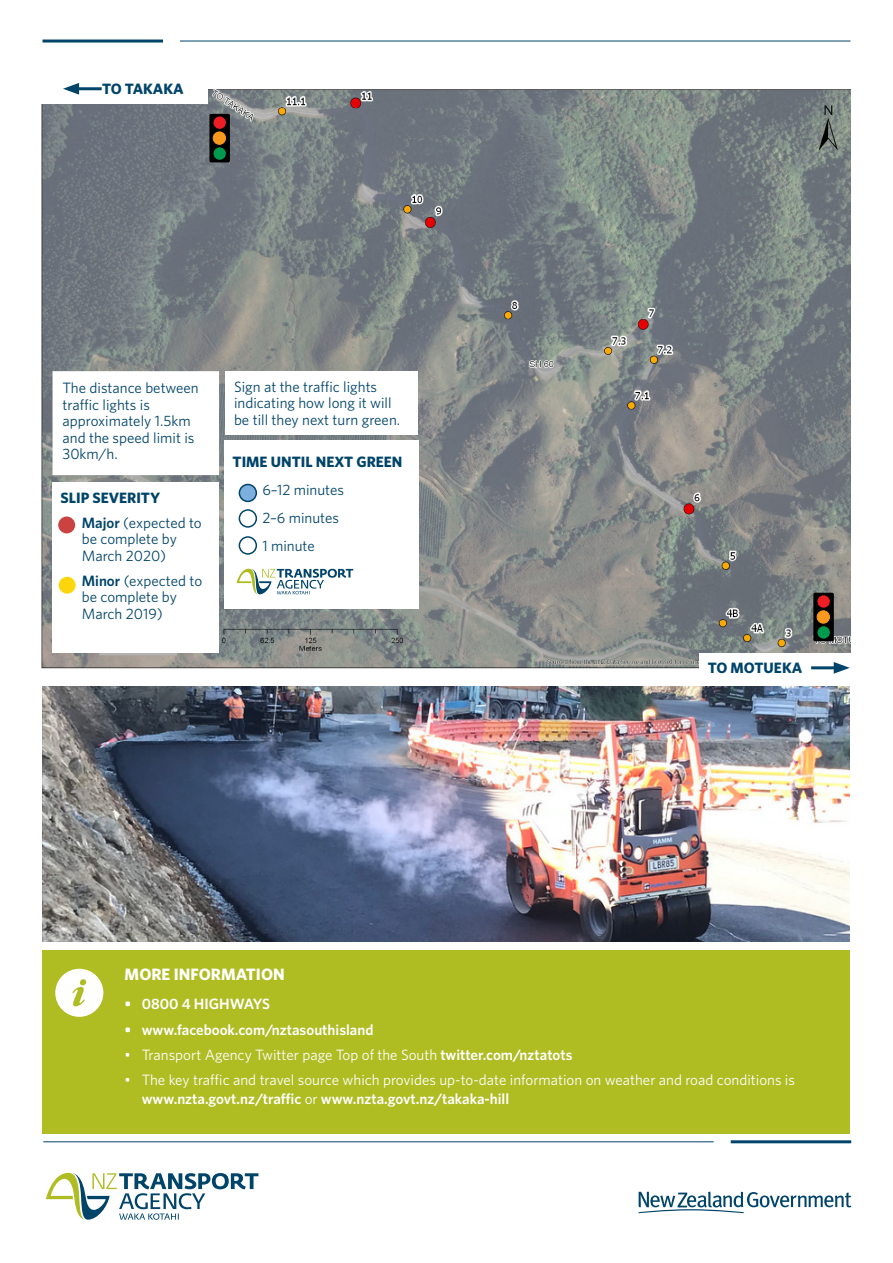
<style>
.page{position:relative;width:893px;height:1263px;background:#fff}
.page>*{position:absolute;margin:0;border:0;box-sizing:border-box;transform-origin:0 0}
.t1{font:700 16.5px "Whitney";color:#fff}
.t2{font:15px/16.5px "Whitney";color:#00446a}
.t3{font:15px/18.8px "Whitney";color:#fff}
.t4{font:700 15px/25px "Whitney";color:#00446a}
.t5{font:600 15px "Whitney";color:#fff}
.s1{font-weight:600}
.s2{font-weight:400}
</style>
<div class="page">
<hr style="left:43px;top:40px;width:120px;height:3px;background:#00446a">
<hr style="left:180px;top:41px;width:670px;height:1px;background:#00446a">
<div style="left:43px;top:950px;width:807px;height:184px;background:#afbc22"></div>
<svg style="left:639px;top:1191px;width:212px;height:22px"></svg>
<hr style="left:731px;top:1140px;width:120px;height:3px;background:#00446a">
<hr style="left:43px;top:1141px;width:671px;height:1px;background:#00446a">
<svg style="left:46px;top:1172px;width:212px;height:48px"></svg>
<div style="left:55px;top:969px;width:48px;height:48px;background:#fff;border-radius:50%"></div>
<svg style="left:72px;top:979px;width:14px;height:27px"></svg>
<img style="left:41px;top:89px;width:809px;height:580px">
<div style="left:52px;top:482px;width:167px;height:171px;background:#fff"></div>
<div style="left:58px;top:516px;width:17px;height:17px;background:#ca4242;border-radius:50%"></div>
<div style="left:59px;top:577px;width:17px;height:17px;background:#fcd60b;border-radius:50%"></div>
<div style="left:699px;top:653px;width:167px;height:30px;background:#fff"></div>
<hr style="left:811px;top:666px;width:28px;height:3px;background:#00446a">
<svg style="left:834px;top:662px;width:16px;height:12px"></svg>
<div style="left:41px;top:74px;width:166px;height:30px;background:#fff"></div>
<hr style="left:73px;top:87px;width:29px;height:3px;background:#00446a">
<svg style="left:63px;top:83px;width:16px;height:12px"></svg>
<div style="left:209px;top:114px;width:21px;height:48px;background:#000;border-radius:2px"></div>
<div style="left:214px;top:116px;width:12px;height:13px;background:#ed1d24;border-radius:50%"></div>
<div style="left:214px;top:147px;width:12px;height:13px;background:#009a4e;border-radius:50%"></div>
<div style="left:213px;top:132px;width:13px;height:12px;background:#f8981d;border-radius:50%"></div>
<div style="left:213px;top:131px;width:13px;height:14px;border:1px solid #f8981d;border-radius:50%"></div>
<div style="left:813px;top:593px;width:21px;height:48px;background:#000;border-radius:2px"></div>
<div style="left:817px;top:595px;width:13px;height:13px;background:#ed1d24;border-radius:50%"></div>
<div style="left:817px;top:626px;width:13px;height:13px;background:#009a4e;border-radius:50%"></div>
<div style="left:817px;top:611px;width:12px;height:12px;background:#f8981d;border-radius:50%"></div>
<div style="left:817px;top:610px;width:13px;height:14px;border:1px solid #f8981d;border-radius:50%"></div>
<div style="left:53px;top:372px;width:165px;height:102px;background:#fff"></div>
<div style="left:53px;top:371px;width:166px;height:104px;border:2px solid #fff"></div>
<div style="left:224px;top:441px;width:195px;height:168px;background:#fff"></div>
<div style="left:239px;top:484px;width:17px;height:17px;background:#7bafde;border-radius:50%"></div>
<div style="left:239px;top:484px;width:18px;height:18px;border:2px solid #00446a;border-radius:50%"></div>
<div style="left:239px;top:509px;width:18px;height:19px;border:2px solid #00446a;border-radius:50%"></div>
<div style="left:239px;top:536px;width:18px;height:19px;border:2px solid #00446a;border-radius:50%"></div>
<svg style="left:237px;top:568px;width:116px;height:27px"></svg>
<div style="left:226px;top:371px;width:192px;height:64px;background:#fff"></div>
<img style="left:42px;top:687px;width:808px;height:255px">
<p class="t4" style="left:102px;top:76px;width:83px">TO TAKAKA</p>
<p class="t2" style="left:63px;top:379px;width:138px">The distance between traffic lights is approximately 1.5km and the speed limit is<br>30km/h.</p>
<p class="t4" style="left:82px;top:485px;width:122px;text-indent:-21px">SLIP SEVERITY<br><span class="s1">Major</span> <span class="s2">(expected to</span></p>
<p class="t2" style="left:82px;top:530px;width:97px">be complete by<br>March 2020)</p>
<p class="t2" style="left:82px;top:572px;width:122px"><span class="s1">Minor</span> (expected to be complete by<br>March 2019)</p>
<p class="t2" style="left:234px;top:378px;width:168px">Sign at the traffic lights indicating how long it will be till they next turn green.</p>
<p class="t4" style="left:233px;top:449px;width:171px">TIME UNTIL NEXT GREEN</p>
<p class="t2" style="left:262px;top:476px;width:83px;line-height:28px">6–12 minutes<br>2–6 minutes<br>1 minute</p>
<p class="t4" style="left:708px;top:655px;width:96px">TO MOTUEKA</p>
<p class="t1" style="left:125px;top:964px;width:162px">MORE INFORMATION</p>
<p class="t5" style="left:125px;top:994px;width:147px">• 0800 4 HIGHWAYS</p>
<p class="t5" style="left:125px;top:1019px;width:250px">• www.facebook.com/nztasouthisland</p>
<p class="t3" style="left:125px;top:1045px;width:449px">• Transport Agency Twitter page Top of the South <span class="s1">twitter.com/nztatots</span></p>
<p class="t3" style="left:142px;top:1070px;width:655px;text-indent:-17px">• The key traffic and travel source which provides up-to-date information on weather and road conditions is <span class="s1">www.nzta.govt.nz/traffic</span> or <span class="s1">www.nzta.govt.nz/takaka-hill</span></p>
</div>
